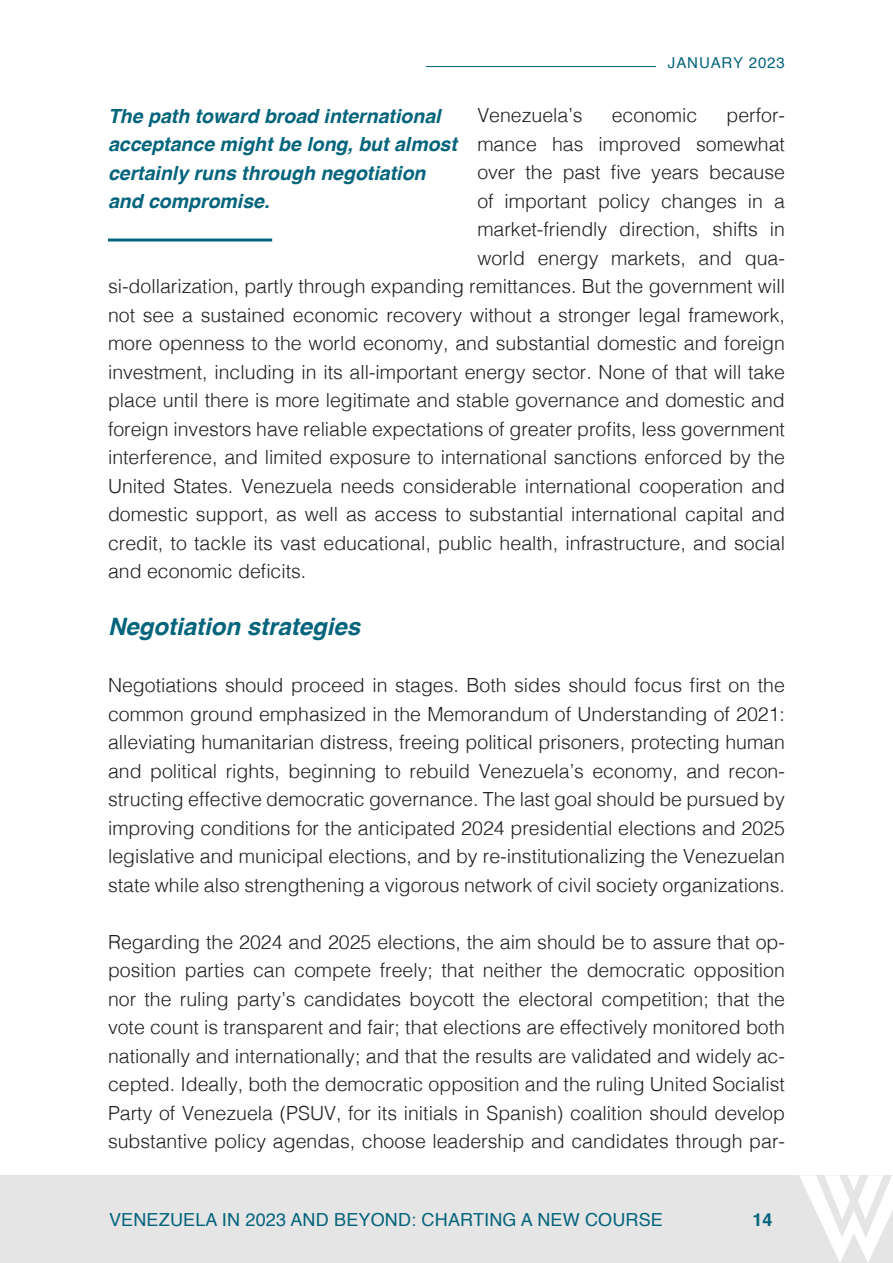
<style>
.page{position:relative;width:893px;height:1263px;background:#fff}
.page>*{position:absolute;margin:0;border:0;box-sizing:border-box;transform-origin:0 0}
.t1{font:italic 700 24px "Helvetica";color:#04647c}
.t2{font:300 19.5px/28.5px "Helvetica";color:#231f20;text-align:justify}
.t3{font:italic 700 19.5px/28.5px "Helvetica";color:#04647c}
.t4{font:18px "Helvetica";letter-spacing:.01em;color:#04647c}
.t5{font:700 18px "Helvetica";color:#04647c}
.t6{font:15px "Helvetica";letter-spacing:.06em;color:#04647c}
</style>
<div class="page">
<div style="left:0;top:1176px;width:893px;height:87px;background:#e5e5e5"></div>
<img style="left:800px;top:1176px;width:93px;height:86px">
<hr style="left:108px;top:238px;width:164px;height:3px;background:#04647c">
<hr style="left:426px;top:66px;width:230px;height:1px;background:#04647c">
<p class="t6" style="left:668px;top:51px;width:118px">JANUARY 2023</p>
<p class="t2" style="left:477px;top:99px;width:107px">Venezuela’s</p>
<p class="t2" style="left:612px;top:99px;width:87px">economic</p>
<p class="t2" style="left:726px;top:99px;width:60px">perfor-</p>
<p class="t2" style="left:477px;top:128px;width:309px">mance has improved somewhat</p>
<p class="t2" style="left:477px;top:156px;width:309px">over the past five years because</p>
<p class="t2" style="left:477px;top:185px;width:309px">of important policy changes in a</p>
<p class="t2" style="left:477px;top:213px;width:309px">market-friendly direction, shifts in</p>
<p class="t2" style="left:477px;top:242px;width:309px">world energy markets, and qua-</p>
<p class="t2" style="left:108px;top:270px;width:678px">si-dollarization, partly through expanding remittances. But the government will</p>
<p class="t2" style="left:108px;top:299px;width:678px">not see a sustained economic recovery without a stronger legal framework,</p>
<p class="t2" style="left:108px;top:327px;width:678px">more openness to the world economy, and substantial domestic and foreign</p>
<p class="t2" style="left:108px;top:356px;width:678px">investment, including in its all-important energy sector. None of that will take</p>
<p class="t2" style="left:108px;top:384px;width:678px">place until there is more legitimate and stable governance and domestic and</p>
<p class="t2" style="left:108px;top:413px;width:678px">foreign investors have reliable expectations of greater profits, less government</p>
<p class="t2" style="left:108px;top:441px;width:678px">interference, and limited exposure to international sanctions enforced by the</p>
<p class="t2" style="left:108px;top:470px;width:678px">United States. Venezuela needs considerable international cooperation and</p>
<p class="t2" style="left:108px;top:498px;width:678px">domestic support, as well as access to substantial international capital and</p>
<p class="t2" style="left:108px;top:527px;width:678px">credit, to tackle its vast educational, public health, infrastructure, and social</p>
<p class="t2" style="left:108px;top:555px;width:200px">and economic deficits.</p>
<p class="t1" style="left:108px;top:607px;width:254px">Negotiation strategies</p>
<p class="t2" style="left:108px;top:669px;width:678px">Negotiations should proceed in stages. Both sides should focus first on the common ground emphasized in the Memorandum of Understanding of 2021: alleviating humanitarian distress, freeing political prisoners, protecting human and political rights, beginning to rebuild Venezuela’s economy, and recon&shy;structing effective democratic governance. The last goal should be pursued by improving conditions for the anticipated 2024 presidential elections and 2025 legislative and municipal elections, and by re-institutionalizing the Venezuelan state while also strengthening a vigorous network of civil society organizations.</p>
<p class="t2" style="left:108px;top:926px;width:678px">Regarding the 2024 and 2025 elections, the aim should be to assure that op&shy;position parties can compete freely; that neither the democratic opposition nor the ruling party’s candidates boycott the electoral competition; that the vote count is transparent and fair; that elections are effectively monitored both nationally and internationally; and that the results are validated and widely ac&shy;cepted. Ideally, both the democratic opposition and the ruling United Socialist Party of Venezuela (PSUV, for its initials in Spanish) coalition should develop substantive policy agendas, choose leadership and candidates through par-</p>
<p class="t3" style="left:108px;top:102px;width:350px">The path toward broad international acceptance might be long, but almost certainly runs through negotiation and compromise.</p>
<p class="t4" style="left:109px;top:1206px;width:555px">VENEZUELA IN 2023 AND BEYOND: CHARTING A NEW COURSE</p>
<p class="t5" style="left:753px;top:1205px;width:22px">14</p>
</div>
